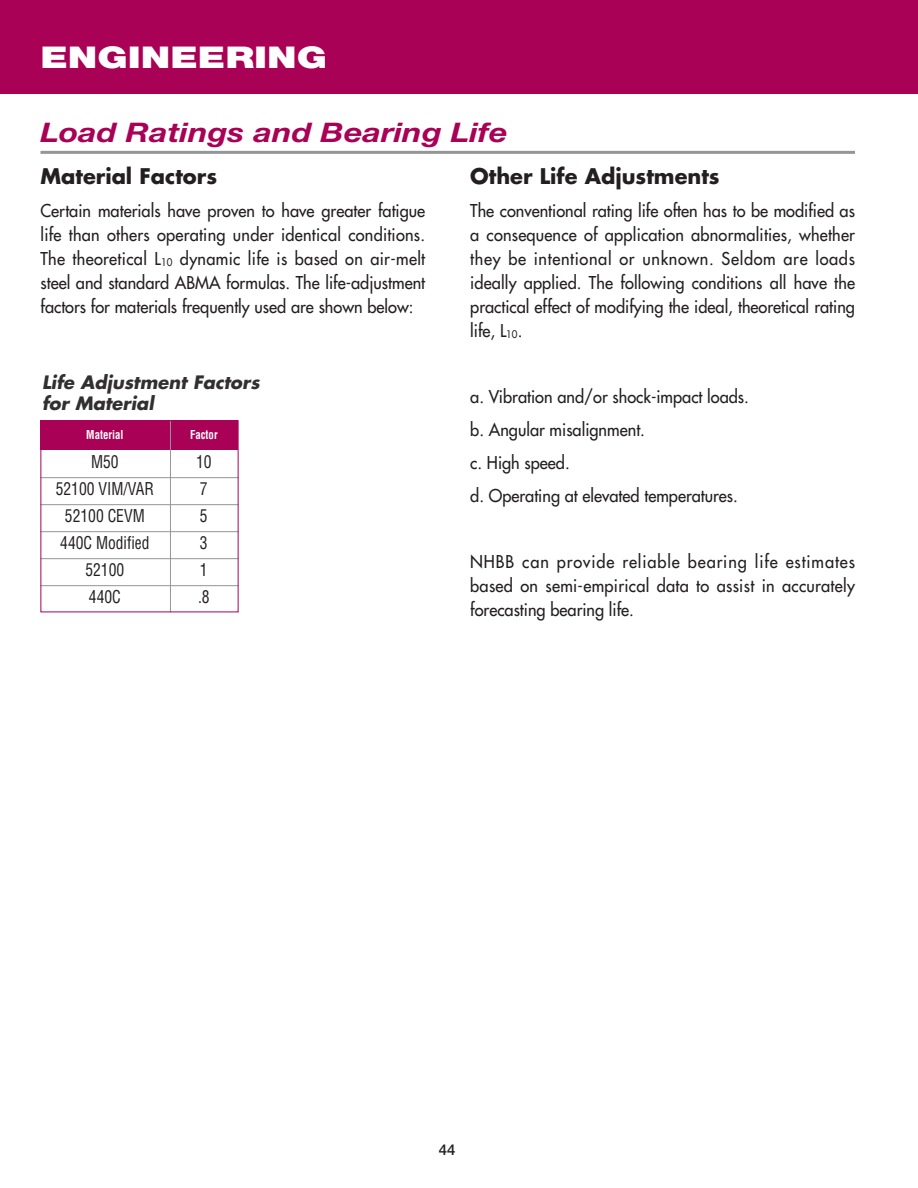
<style>
.page{position:relative;width:918px;height:1188px;background:#fff}
.page>*{position:absolute;margin:0;border:0;box-sizing:border-box;transform-origin:0 0}
.t1{font:900 30px "Helvetica Neue";color:#fff;scale:1.3 1}
.t2{font:italic 700 27px "Helvetica Neue";color:#a90156;scale:1.2 1}
.t3{font:700 21px "Futura";color:#231f20}
.t4{font:italic 700 18px/21px "Futura";color:#312f30}
.t5{font:17.25px/24px "Futura";color:#231f20;text-align:justify;scale:.95 1}
.t6{font:condensed 17.25px "Helvetica";color:#231f20;scale:.9 1}
.t7{font:500 15px "Helvetica Neue";color:#231f20}
.t8{font:700 condensed 12px "Helvetica";color:#fff;scale:.9 1}
.s1{font-size:10.35px}
</style>
<div class="page">
<div style="left:0;top:0;width:918px;height:94px;background:#a90156"></div>
<hr style="left:40px;top:151px;width:815px;height:3px;background:#939598">
<div style="left:40px;top:420px;width:198px;height:30px;background:#a90156"></div>
<hr style="left:170px;top:420px;width:1px;height:192px;background:#939598">
<hr style="left:40px;top:477px;width:198px;height:1px;background:#939598">
<hr style="left:40px;top:504px;width:198px;height:1px;background:#939598">
<hr style="left:40px;top:531px;width:198px;height:1px;background:#939598">
<hr style="left:40px;top:558px;width:198px;height:1px;background:#939598">
<hr style="left:40px;top:585px;width:198px;height:1px;background:#939598">
<div style="left:40px;top:420px;width:198px;height:192px;border:1px solid #a90156"></div>
<h1 class="t1" style="left:40px;top:46px;width:222px">ENGINEERING</h1>
<h2 class="t2" style="left:40px;top:123px;width:391px">Load Ratings and Bearing Life</h2>
<p class="t3" style="left:40px;top:166px;width:178px">Material Factors</p>
<p class="t5" style="left:40px;top:200px;width:407px">Certain materials have proven to have greater fatigue life than others operating under identical conditions.<br>The theoretical L<span class="s1">10</span> dynamic life is based on air-melt steel and standard ABMA formulas. The life-adjustment factors for materials frequently used are shown below:</p>
<p class="t4" style="left:42px;top:373px;width:219px">Life Adjustment Factors for Material</p>
<p class="t8" style="left:86px;top:430px;width:43px">Material</p>
<p class="t8" style="left:190px;top:430px;width:32px">Factor</p>
<p class="t6" style="left:91px;top:455px;width:32px">M50</p>
<p class="t6" style="left:196px;top:455px;width:19px">10</p>
<p class="t6" style="left:56px;top:482px;width:111px">52100 VIM/VAR</p>
<p class="t6" style="left:200px;top:482px;width:10px">7</p>
<p class="t6" style="left:65px;top:509px;width:90px">52100 CEVM</p>
<p class="t6" style="left:200px;top:509px;width:10px">5</p>
<p class="t6" style="left:60px;top:536px;width:101px">440C Modified</p>
<p class="t6" style="left:200px;top:536px;width:10px">3</p>
<p class="t6" style="left:85px;top:563px;width:45px">52100</p>
<p class="t6" style="left:200px;top:563px;width:10px">1</p>
<p class="t6" style="left:89px;top:591px;width:37px">440C</p>
<p class="t6" style="left:198px;top:591px;width:14px">.8</p>
<p class="t3" style="left:470px;top:166px;width:251px">Other Life Adjustments</p>
<p class="t5" style="left:470px;top:200px;width:407px">The conventional rating life often has to be modified as a consequence of application abnormalities, whether they be intentional or unknown. Seldom are loads ideally applied. The following conditions all have the practical effect of modifying the ideal, theoretical rating life, L<span class="s1">10</span>.</p>
<p class="t5" style="left:470px;top:381px;width:295px;line-height:33px;text-align:left">a. Vibration and/or shock-impact loads. b. Angular misalignment.<br>c. High speed.<br>d. Operating at elevated temperatures.</p>
<p class="t5" style="left:470px;top:551px;width:407px">NHBB can provide reliable bearing life estimates based on semi-empirical data to assist in accurately forecasting bearing life.</p>
<p class="t7" style="left:439px;top:1144px;width:18px">44</p>
</div>
